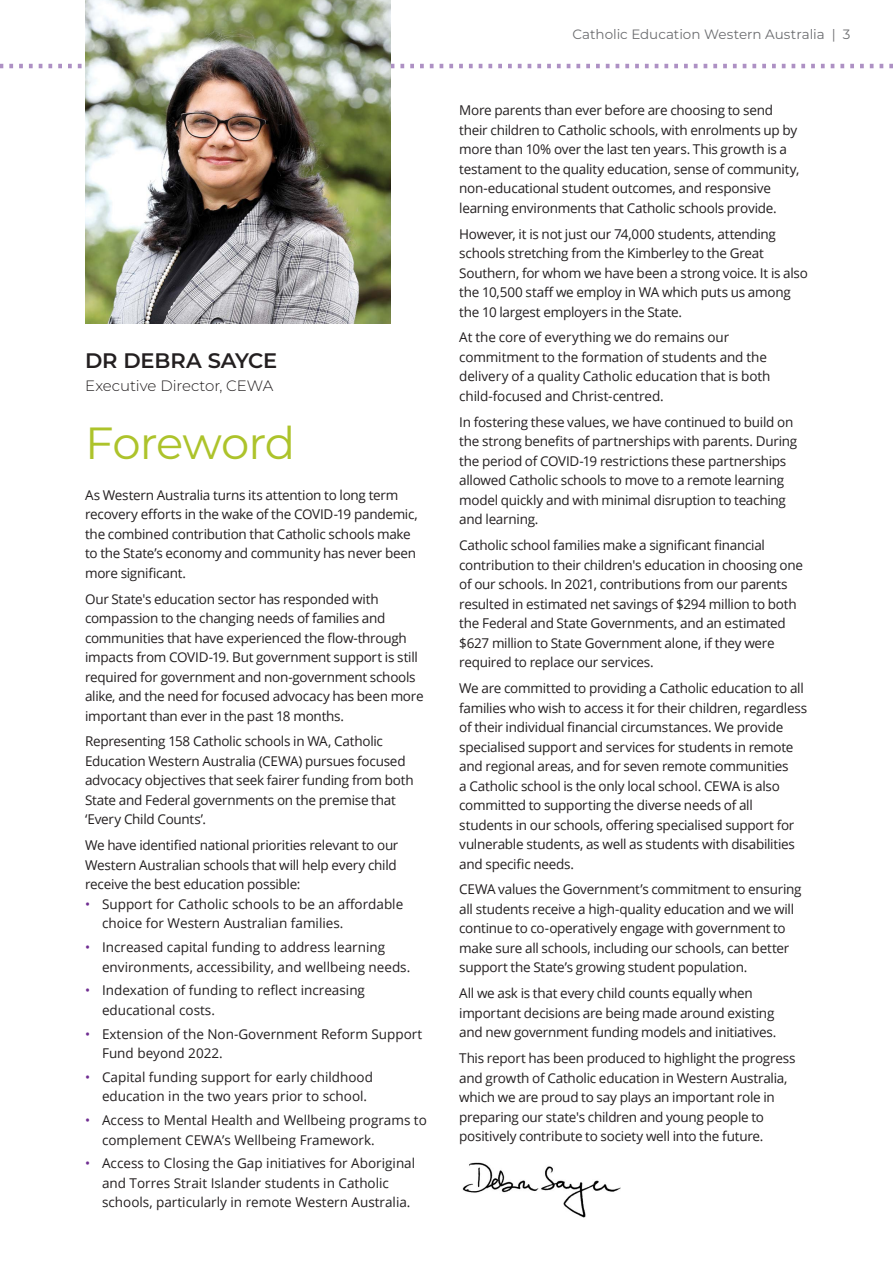
<style>
.page{position:relative;width:893px;height:1263px;background:#fff}
.page>*{position:absolute;margin:0;border:0;box-sizing:border-box;transform-origin:0 0}
.t1{font:45px "Montserrat";letter-spacing:-.02em;color:#adc32b}
.t2{font:600 21px "Montserrat";letter-spacing:-.005em;color:#231f20}
.t3{font:300 15px "Montserrat";letter-spacing:-.005em;color:#231f20}
.t4{font:13.5px/19.5px "Open Sans";letter-spacing:-.02em;color:#231f20}
.t5{font:13.5px/19.5px "Open Sans";color:#231f20}
.t6{font:13.5px "Montserrat";letter-spacing:-.005em;color:#6d6e71}
.s1{color:#6f2c91}
</style>
<div class="page">
<svg style="left:0;top:64px;width:893px;height:4px"></svg>
<img style="left:85px;top:0;width:305px;height:323px">
<img style="left:462px;top:1162px;width:159px;height:56px">
<h2 class="t2" style="left:85px;top:347px;width:194px">DR DEBRA SAYCE</h2>
<p class="t3" style="left:85px;top:375px;width:190px">Executive Director, CEWA</p>
<h1 class="t1" style="left:85px;top:413px;width:212px">Foreword</h1>
<p class="t4" style="left:85px;top:485px;width:334px">As Western Australia turns its attention to long term recovery efforts in the wake of the COVID-19 pandemic, the combined contribution that Catholic schools make to the State’s economy and community has never been more significant.</p>
<p class="t4" style="left:85px;top:589px;width:340px">Our State's education sector has responded with compassion to the changing needs of families and communities that have experienced the flow-through impacts from COVID-19. But government support is still required for government and non-government schools alike, and the need for focused advocacy has been more important than ever in the past 18 months.</p>
<p class="t4" style="left:85px;top:731px;width:330px">Representing 158 Catholic schools in WA, Catholic Education Western Australia (CEWA) pursues focused advocacy objectives that seek fairer funding from both State and Federal governments on the premise that ‘Every Child Counts’.</p>
<p class="t4" style="left:85px;top:835px;width:315px">We have identified national priorities relevant to our<br>Western Australian schools that will help every child receive the best education possible:</p>
<p class="t5" style="left:102px;top:894px;width:303px;text-indent:-17px"><span class="s1">•</span> Support for Catholic schools to be an affordable choice for Western Australian families.</p>
<p class="t5" style="left:102px;top:937px;width:310px;text-indent:-17px"><span class="s1">•</span> Increased capital funding to address learning environments, accessibility, and wellbeing needs.</p>
<p class="t5" style="left:102px;top:980px;width:264px;text-indent:-17px"><span class="s1">•</span> Indexation of funding to reflect increasing educational costs.</p>
<p class="t5" style="left:102px;top:1023px;width:322px;text-indent:-17px"><span class="s1">•</span> Extension of the Non-Government Reform Support<br>Fund beyond 2022.</p>
<p class="t5" style="left:102px;top:1067px;width:272px;text-indent:-17px"><span class="s1">•</span> Capital funding support for early childhood education in the two years prior to school.</p>
<p class="t5" style="left:102px;top:1110px;width:326px;text-indent:-17px"><span class="s1">•</span> Access to Mental Health and Wellbeing programs to complement CEWA’s Wellbeing Framework.</p>
<p class="t5" style="left:102px;top:1153px;width:315px;text-indent:-17px"><span class="s1">•</span> Access to Closing the Gap initiatives for Aboriginal and Torres Strait Islander students in Catholic schools, particularly in remote Western Australia.</p>
<p class="t6" style="left:572px;top:25px;width:280px">Catholic Education Western Australia | 3</p>
<p class="t4" style="left:459px;top:100px;width:342px">More parents than ever before are choosing to send their children to Catholic schools, with enrolments up by more than 10% over the last ten years. This growth is a testament to the quality education, sense of community, non-educational student outcomes, and responsive learning environments that Catholic schools provide.</p>
<p class="t4" style="left:459px;top:224px;width:350px">However, it is not just our 74,000 students, attending schools stretching from the Kimberley to the Great Southern, for whom we have been a strong voice. It is also the 10,500 staff we employ in WA which puts us among the 10 largest employers in the State.</p>
<p class="t4" style="left:459px;top:327px;width:313px">At the core of everything we do remains our commitment to the formation of students and the delivery of a quality Catholic education that is both child-focused and Christ-centred.</p>
<p class="t4" style="left:459px;top:412px;width:340px">In fostering these values, we have continued to build on the strong benefits of partnerships with parents. During the period of COVID-19 restrictions these partnerships allowed Catholic schools to move to a remote learning model quickly and with minimal disruption to teaching and learning.</p>
<p class="t4" style="left:459px;top:535px;width:345px">Catholic school families make a significant financial contribution to their children's education in choosing one of our schools. In 2021, contributions from our parents resulted in estimated net savings of $294 million to both the Federal and State Governments, and an estimated $627 million to State Government alone, if they were required to replace our services.</p>
<p class="t4" style="left:459px;top:678px;width:349px">We are committed to providing a Catholic education to all families who wish to access it for their children, regardless of their individual financial circumstances. We provide specialised support and services for students in remote and regional areas, and for seven remote communities<br>a Catholic school is the only local school. CEWA is also committed to supporting the diverse needs of all students in our schools, offering specialised support for vulnerable students, as well as students with disabilities and specific needs.</p>
<p class="t4" style="left:459px;top:879px;width:344px">CEWA values the Government’s commitment to ensuring all students receive a high-quality education and we will continue to co-operatively engage with government to make sure all schools, including our schools, can better support the State’s growing student population.</p>
<p class="t4" style="left:459px;top:983px;width:319px">All we ask is that every child counts equally when important decisions are being made around existing and new government funding models and initiatives.</p>
<p class="t4" style="left:459px;top:1048px;width:338px">This report has been produced to highlight the progress and growth of Catholic education in Western Australia, which we are proud to say plays an important role in preparing our state's children and young people to positively contribute to society well into the future.</p>
</div>
